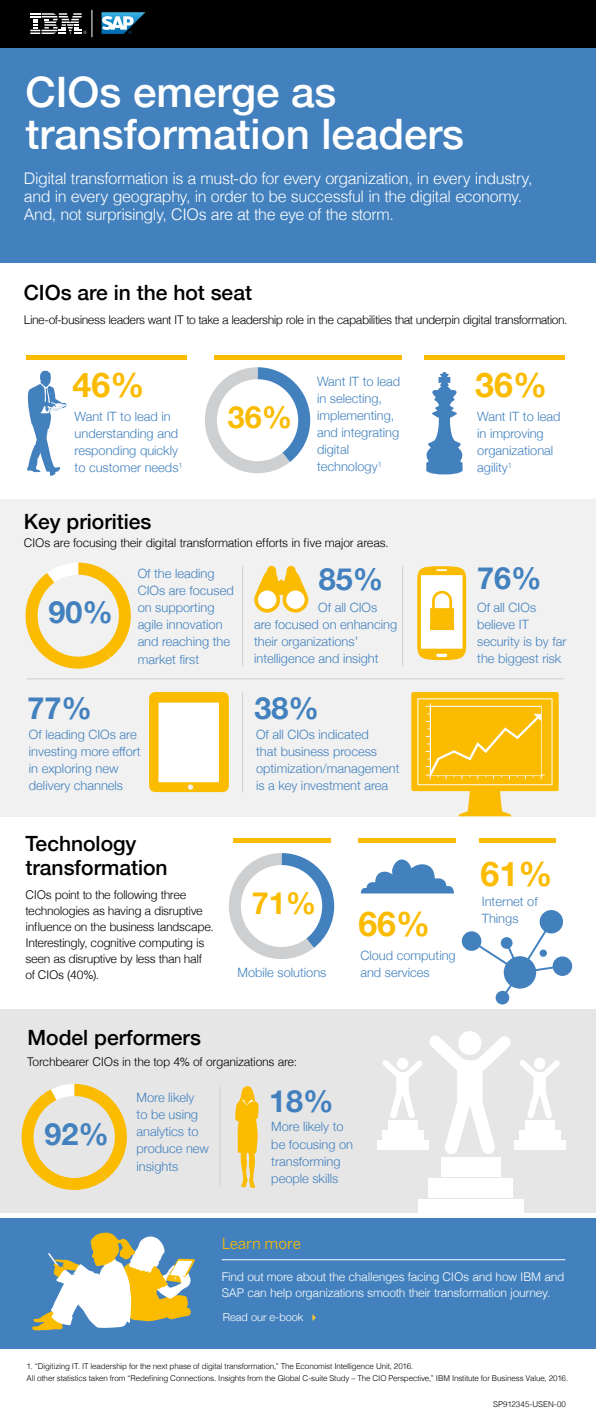
<style>
.page{position:relative;width:596px;height:1420px;background:#fff}
.page>*{position:absolute;margin:0;border:0;box-sizing:border-box;transform-origin:0 0}
.t1{font:500 42px/42px "Helvetica Neue";color:#fff}
.t2{font:700 34px "Helvetica Neue";color:#fabb00}
.t3{font:700 30.5px "Helvetica Neue";color:#4281be}
.t4{font:700 30.5px "Helvetica Neue";color:#fabb00}
.t5{font:500 21px/24px "Helvetica Neue";color:#000}
.t6{font:300 16px/18px "Helvetica";letter-spacing:-.025em;color:#fff}
.t7{font:15.2px "Benton Sans";color:#fabb00}
.t8{font:300 12.8px/17.1px "Helvetica Neue";color:#4281be}
.t9{font:300 12px/16px "Helvetica";letter-spacing:-.035em;color:#000}
.t10{font:300 12px/16px "Helvetica";letter-spacing:-.02em;color:#fff}
.t11{font:300 11px "Helvetica Neue";color:#fff}
.t12{font:300 8px/12px "Helvetica";letter-spacing:-.015em;color:#000}
.t13{font:300 8px "Helvetica";letter-spacing:.005em;color:#000}
</style>
<div class="page">
<div style="left:0;top:499px;width:595px;height:317px;background:#f1f1f1"></div>
<svg style="left:461px;top:910px;width:110px;height:95px"></svg>
<div style="left:539px;top:950px;width:7px;height:7px;background:#4281be;border-radius:50%"></div>
<div style="left:0;top:1009px;width:595px;height:204px;background:#e6e6e7"></div>
<div style="left:0;top:47px;width:595px;height:216px;background:#4281be"></div>
<div style="left:0;top:0;width:595px;height:47px;background:#000"></div>
<svg style="left:30px;top:10px;width:62px;height:27px"></svg>
<svg style="left:101px;top:12px;width:44px;height:22px"></svg>
<div style="left:27px;top:355px;width:160px;height:5px;background:#fabb00"></div>
<div style="left:214px;top:355px;width:188px;height:5px;background:#fabb00"></div>
<div style="left:233px;top:838px;width:97px;height:5px;background:#fabb00"></div>
<div style="left:358px;top:838px;width:97px;height:5px;background:#fabb00"></div>
<div style="left:478px;top:838px;width:76px;height:5px;background:#fabb00"></div>
<div style="left:424px;top:355px;width:140px;height:5px;background:#fabb00"></div>
<svg style="left:27px;top:371px;width:40px;height:105px"></svg>
<svg style="left:205px;top:367px;width:106px;height:107px"></svg>
<svg style="left:229px;top:853px;width:106px;height:106px"></svg>
<svg style="left:25px;top:562px;width:106px;height:107px"></svg>
<hr style="left:242px;top:566px;width:1px;height:100px;background:#cecfd0">
<hr style="left:219px;top:1087px;width:1px;height:100px;background:#cecfd0">
<hr style="left:242px;top:692px;width:1px;height:100px;background:#cecfd0">
<hr style="left:27px;top:678px;width:537px;height:1px;background:#cecfd0">
<hr style="left:402px;top:566px;width:1px;height:100px;background:#cecfd0">
<svg style="left:254px;top:566px;width:54px;height:47px"></svg>
<svg style="left:417px;top:566px;width:49px;height:94px"></svg>
<svg style="left:149px;top:692px;width:80px;height:100px"></svg>
<svg style="left:411px;top:692px;width:147px;height:124px"></svg>
<svg style="left:360px;top:859px;width:93px;height:35px"></svg>
<svg style="left:21px;top:1084px;width:106px;height:106px"></svg>
<svg style="left:235px;top:1086px;width:24px;height:102px"></svg>
<div style="left:458px;top:1031px;width:23px;height:24px;background:#fff;border-radius:50%"></div>
<div style="left:441px;top:1157px;width:59px;height:20px;background:#fff"></div>
<div style="left:428px;top:1178px;width:84px;height:20px;background:#fff"></div>
<div style="left:418px;top:1199px;width:105px;height:19px;background:#fff"></div>
<svg style="left:428px;top:1035px;width:82px;height:119px"></svg>
<div style="left:396px;top:1058px;width:12px;height:12px;background:#fff;border-radius:50%"></div>
<div style="left:388px;top:1120px;width:29px;height:9px;background:#fff"></div>
<div style="left:382px;top:1130px;width:41px;height:10px;background:#fff"></div>
<div style="left:377px;top:1140px;width:51px;height:10px;background:#fff"></div>
<svg style="left:383px;top:1060px;width:39px;height:58px"></svg>
<div style="left:533px;top:1058px;width:12px;height:12px;background:#fff;border-radius:50%"></div>
<div style="left:525px;top:1120px;width:29px;height:9px;background:#fff"></div>
<div style="left:519px;top:1130px;width:41px;height:10px;background:#fff"></div>
<div style="left:514px;top:1140px;width:51px;height:10px;background:#fff"></div>
<svg style="left:520px;top:1060px;width:39px;height:58px"></svg>
<div style="left:0;top:1218px;width:595px;height:131px;background:#4281be"></div>
<hr style="left:221px;top:1259px;width:344px;height:1px;background:#fff">
<svg style="left:32px;top:1232px;width:163px;height:99px"></svg>
<svg style="left:426px;top:372px;width:37px;height:102px"></svg>
<h1 class="t1" style="left:26px;top:68px;width:440px">CIOs emerge as transformation leaders</h1>
<p class="t6" style="left:24px;top:168px;width:510px">Digital transformation is a must-do for every organization, in every industry, and in every geography, in order to be successful in the digital economy.<br>And, not surprisingly, CIOs are at the eye of the storm.</p>
<h3 class="t5" style="left:24px;top:279px;width:229px">CIOs are in the hot seat</h3>
<p class="t9" style="left:24px;top:311px;width:545px">Line-of-business leaders want IT to take a leadership role in the capabilities that underpin digital transformation.</p>
<h2 class="t2" style="left:73px;top:358px;width:73px">46%</h2>
<p class="t8" style="left:75px;top:407px;width:109px">Want IT to lead in understanding and responding quickly to customer needs<sup>1</sup></p>
<h3 class="t4" style="left:228px;top:393px;width:66px">36%</h3>
<p class="t8" style="left:317px;top:372px;width:85px">Want IT to lead in selecting, implementing, and integrating digital technology<sup>1</sup></p>
<h2 class="t2" style="left:475px;top:358px;width:73px">36%</h2>
<p class="t8" style="left:477px;top:407px;width:85px">Want IT to lead in improving organizational agility<sup>1</sup></p>
<h3 class="t5" style="left:24px;top:508px;width:129px">Key priorities</h3>
<p class="t8" style="left:138px;top:564px;width:97px">Of the leading<br>CIOs are focused on supporting agile innovation and reaching the market first</p>
<p class="t9" style="left:24px;top:534px;width:366px">CIOs are focusing their digital transformation efforts in five major areas.</p>
<h3 class="t3" style="left:318px;top:555px;width:66px">85%</h3>
<h3 class="t3" style="left:477px;top:554px;width:66px">76%</h3>
<h3 class="t3" style="left:48px;top:589px;width:66px">90%</h3>
<p class="t8" style="left:254px;top:598px;width:145px;text-indent:64px">Of all CIOs are focused on enhancing their organizations’ intelligence and insight</p>
<p class="t8" style="left:477px;top:598px;width:91px">Of all CIOs believe IT security is by far the biggest risk</p>
<h3 class="t3" style="left:27px;top:684px;width:66px">77%</h3>
<h3 class="t3" style="left:254px;top:684px;width:66px">38%</h3>
<p class="t8" style="left:29px;top:725px;width:113px">Of leading CIOs are investing more effort in exploring new delivery channels</p>
<p class="t8" style="left:256px;top:725px;width:145px">Of all CIOs indicated<br>that business process optimization/management is a key investment area</p>
<h3 class="t5" style="left:25px;top:830px;width:143px">Technology transformation</h3>
<p class="t9" style="left:26px;top:886px;width:190px">CIOs point to the following three technologies as having a disruptive influence on the business landscape.<br>Interestingly, cognitive computing is seen as disruptive by less than half of CIOs (40%).</p>
<h3 class="t5" style="left:28px;top:1024px;width:175px">Model performers</h3>
<h3 class="t4" style="left:252px;top:879px;width:66px">71%</h3>
<p class="t8" style="left:237px;top:963px;width:90px">Mobile solutions</p>
<p class="t9" style="left:27px;top:1053px;width:271px">Torchbearer CIOs in the top 4% of organizations are:</p>
<h2 class="t2" style="left:358px;top:897px;width:73px">66%</h2>
<p class="t8" style="left:360px;top:946px;width:97px">Cloud computing and services</p>
<h3 class="t3" style="left:45px;top:1110px;width:66px">92%</h3>
<p class="t8" style="left:136px;top:1088px;width:74px">More likely<br>to be using analytics to produce new insights</p>
<h3 class="t3" style="left:269px;top:1077px;width:66px">18%</h3>
<p class="t8" style="left:271px;top:1117px;width:83px">More likely to be focusing on transforming people skills</p>
<p class="t7" style="left:221px;top:1235px;width:81px">Learn more</p>
<h2 class="t2" style="left:480px;top:847px;width:73px">61%</h2>
<p class="t8" style="left:481px;top:892px;width:57px">Internet of<br>Things</p>
<p class="t10" style="left:221px;top:1268px;width:344px">Find out more about the challenges facing CIOs and how IBM and<br>SAP can help organizations smooth their transformation journey.</p>
<p class="t11" style="left:223px;top:1309px;width:82px">Read our e-book</p>
<p class="t12" style="left:27px;top:1359px;width:542px">1. “Digitizing IT. IT leadership for the next phase of digital transformation,” The Economist Intelligence Unit, 2016.<br>All other statistics taken from “Redefining Connections. Insights from the Global C-suite Study – The CIO Perspective,” IBM Institute for Business Value, 2016.</p>
<p class="t13" style="left:493px;top:1397px;width:74px">SP912345-USEN-00</p>
</div>
